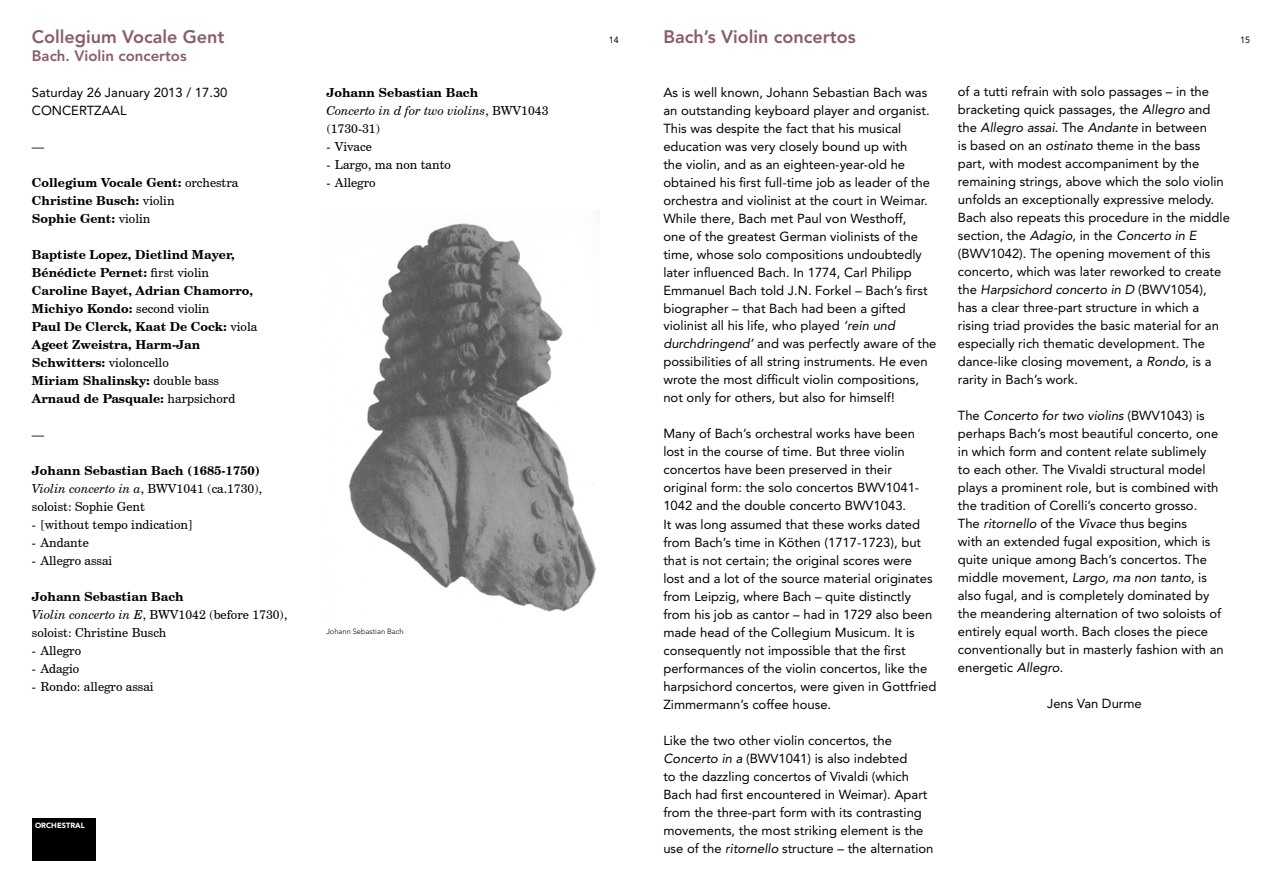
<style>
.page{position:relative;width:1263px;height:893px;background:#fff}
.page>*{position:absolute;margin:0;border:0;box-sizing:border-box;transform-origin:0 0}
.t1{font:800 18px "Avenir LT";color:#8b5d65}
.t2{font:800 15px "Avenir LT";color:#8b5d65}
.t3{font:13.05px/18px "Avenir LT";color:#000}
.t4{font:700 12.45px/18px "Century Schoolbook BT";color:#000}
.t5{font:12.45px/18px "Century Schoolbook BT";color:#000}
.t6{font:italic 12.45px/18px "Century Schoolbook BT";color:#000}
.t7{font:9px "Avenir LT";color:#000}
.t8{font:300 7.5px "Avenir LT";color:#000}
.t9{font:900 7.5px "Avenir LT";color:#fff}
.s1{font-weight:400}
.s2{font-weight:700}
.s3{font-style:italic}
.s4{font-weight:700;font-style:normal}
.s5{font-style:normal}
</style>
<div class="page">
<div style="left:32px;top:819px;width:64px;height:42px;background:#000"></div>
<img style="left:349px;top:223px;width:247px;height:389px">
<h1 class="t1" style="left:32px;top:26px;width:194px">Collegium Vocale Gent</h1>
<p class="t2" style="left:32px;top:46px;width:156px">Bach. Violin concertos</p>
<p class="t3" style="left:32px;top:83px;width:197px">Saturday 26 January 2013 / 17.30<br>Conce</p>
<p class="t3" style="left:79px;top:101px;width:32px">rtzaal</p>
<p class="t5" style="left:32px;top:137px;width:14px">—</p>
<p class="t4" style="left:32px;top:173px;width:208px">Collegium Vocale Gent: <span class="s1">orchestra<br></span>Christine Busch: <span class="s1">violin<br></span>Sophie Gent: <span class="s1">violin</span></p>
<p class="t4" style="left:32px;top:245px;width:227px">Baptiste Lopez, Dietlind Mayer,<br>Bénédicte Pernet: <span class="s1">first violin<br></span>Caroline Bayet, Adrian Chamorro,<br>Michiyo Kondo: <span class="s1">second violin<br></span>Paul De Clerck, Kaat De Cock: <span class="s1">viola<br></span>Ageet Zweistra, Harm-Jan<br>Schwitters: <span class="s1">violoncello<br></span>Miriam Shalinsky: <span class="s1">double bass<br></span>Arnaud de Pasquale: <span class="s1">harpsichord</span></p>
<p class="t5" style="left:32px;top:425px;width:14px">—</p>
<p class="t5" style="left:32px;top:461px;width:232px"><span class="s2">Johann Sebastian Bach (1685-1750)<br></span><span class="s3">Violin concerto in a</span>, BWV1041 (ca.1730), soloist: Sophie Gent</p>
<p class="t5" style="left:32px;top:515px;width:162px">- [without tempo indication]</p>
<p class="t5" style="left:32px;top:533px;width:58px">- Andante</p>
<p class="t5" style="left:32px;top:551px;width:82px">- Allegro assai</p>
<p class="t5" style="left:32px;top:587px;width:257px"><span class="s2">Johann Sebastian Bach<br></span><span class="s3">Violin concerto in E</span>, BWV1042 (before 1730), soloist: Christine Busch</p>
<p class="t5" style="left:32px;top:641px;width:51px">- Allegro</p>
<p class="t5" style="left:32px;top:659px;width:49px">- Adagio</p>
<p class="t5" style="left:32px;top:677px;width:123px">- Rondo: allegro assai</p>
<p class="t6" style="left:326px;top:83px;width:224px"><span class="s4">Johann Sebastian Bach<br></span>Concerto in d for two violins<span class="s5">, BWV1043 (1730-31)</span></p>
<p class="t5" style="left:326px;top:137px;width:47px">- Vivace</p>
<p class="t5" style="left:326px;top:155px;width:126px">- Largo, ma non tanto</p>
<p class="t5" style="left:326px;top:173px;width:51px">- Allegro</p>
<p class="t8" style="left:326px;top:627px;width:79px">Johann Sebastian Bach</p>
<p class="t9" style="left:35px;top:820px;width:51px">ORCHESTRAL</p>
<h1 class="t1" style="left:663px;top:26px;width:194px">Bach’s Violin concertos</h1>
<p class="t7" style="left:609px;top:34px;width:12px">14</p>
<p class="t7" style="left:1240px;top:34px;width:12px">15</p>
<p class="t3" style="left:663px;top:83px;width:275px">As is well known, Johann Sebastian Bach was an outstanding keyboard player and organist.<br>This was despite the fact that his musical education was very closely bound up with<br>the violin, and as an eighteen-year-old he obtained his first full-time job as leader of the orchestra and violinist at the court in Weimar.<br>While there, Bach met Paul von Westhoff,<br>one of the greatest German violinists of the time, whose solo compositions undoubtedly later influenced Bach. In 1774, Carl Philipp Emmanuel Bach told J.N. Forkel – Bach’s first biographer – that Bach had been a gifted violinist all his life, who played <span class="s3">‘rein und durchdringend’</span> and was perfectly aware of the possibilities of all string instruments. He even wrote the most difficult violin compositions, not only for others, but also for himself!</p>
<p class="t3" style="left:663px;top:425px;width:275px">Many of Bach’s orchestral works have been lost in the course of time. But three violin concertos have been preserved in their original form: the solo concertos BWV1041- 1042 and the double concerto BWV1043.<br>It was long assumed that these works dated from Bach’s time in Köthen (1717-1723), but that is not certain; the original scores were<br>lost and a lot of the source material originates from Leipzig, where Bach – quite distinctly from his job as cantor – had in 1729 also been made head of the Collegium Musicum. It is consequently not impossible that the first performances of the violin concertos, like the harpsichord concertos, were given in Gottfried Zimmermann’s coffee house.</p>
<p class="t3" style="left:663px;top:731px;width:272px">Like the two other violin concertos, the <span class="s3">Concerto in a</span> (BWV1041) is also indebted<br>to the dazzling concertos of Vivaldi (which Bach had first encountered in Weimar). Apart from the three-part form with its contrasting movements, the most striking element is the use of the <span class="s3">ritornello</span> structure – the alternation</p>
<p class="t3" style="left:958px;top:83px;width:274px">of a tutti refrain with solo passages – in the bracketing quick passages, the <span class="s3">Allegro</span> and the <span class="s3">Allegro assai</span>. The <span class="s3">Andante</span> in between<br>is based on an <span class="s3">ostinato</span> theme in the bass part, with modest accompaniment by the remaining strings, above which the solo violin unfolds an exceptionally expressive melody.<br>Bach also repeats this procedure in the middle section, the <span class="s3">Adagio</span>, in the <span class="s3">Concerto in E </span>(BWV1042). The opening movement of this concerto, which was later reworked to create the <span class="s3">Harpsichord concerto in D</span> (BWV1054),<br>has a clear three-part structure in which a rising triad provides the basic material for an especially rich thematic development. The dance-like closing movement, a <span class="s3">Rondo</span>, is a rarity in Bach’s work.</p>
<p class="t3" style="left:958px;top:407px;width:267px">The <span class="s3">Concerto for two violins</span> (BWV1043) is perhaps Bach’s most beautiful concerto, one in which form and content relate sublimely<br>to each other. The Vivaldi structural model plays a prominent role, but is combined with the tradition of Corelli’s concerto grosso.<br>The <span class="s3">ritornello</span> of the <span class="s3">Vivace</span> thus begins<br>with an extended fugal exposition, which is quite unique among Bach’s concertos. The middle movement, <span class="s3">Largo, ma non tanto</span>, is also fugal, and is completely dominated by the meandering alternation of two soloists of entirely equal worth. Bach closes the piece conventionally but in masterly fashion with an energetic <span class="s3">Allegro</span>.</p>
<p class="t3" style="left:1047px;top:695px;width:96px">Jens Van Durme</p>
</div>
